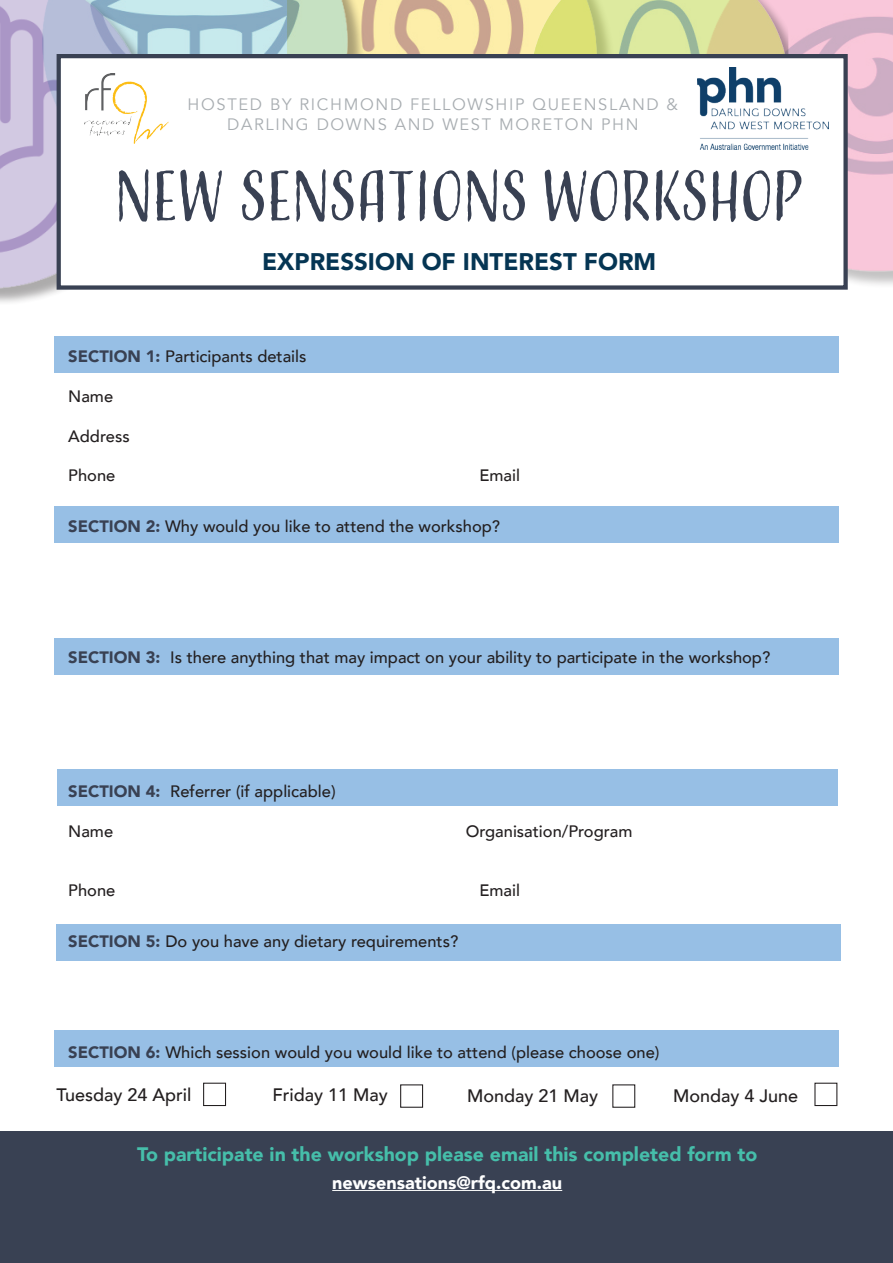
<style>
.page{position:relative;width:893px;height:1263px;background:#fff}
.page>*{position:absolute;margin:0;border:0;box-sizing:border-box;transform-origin:0 0}
.t1{font:66px "Adorn Condensed Sans";letter-spacing:-.035em;color:#394153}
.t2{font:900 24px "Avenir";color:#053553}
.t3{font:900 19.5px "Avenir";color:#46beaa}
.t4{font:500 18px "Avenir";color:#231f20}
.t5{font:900 18px "Avenir";color:#fff}
.t6{font:500 16.5px "Avenir";color:#231f20}
.t7{font:16.5px/19.8px "Avenir";letter-spacing:.1em;color:#a8adb1;text-align:center}
.s1{font-weight:900;color:#394153}
</style>
<div class="page">
<div style="left:0;top:1131px;width:893px;height:132px;background:#394153"></div>
<img style="left:366px;top:0;width:143px;height:54px">
<img style="left:167px;top:0;width:193px;height:54px">
<img style="left:788px;top:0;width:105px;height:285px">
<img style="left:509px;top:0;width:279px;height:54px">
<div style="left:0;top:0;width:167px;height:306px;background:#231f20;opacity:.75"></div>
<img style="left:0;top:0;width:148px;height:306px">
<div style="left:54px;top:1030px;width:785px;height:37px;background:#97bfe5"></div>
<div style="left:56px;top:925px;width:784px;height:36px;background:#97bfe5"></div>
<div style="left:57px;top:770px;width:780px;height:36px;background:#97bfe5"></div>
<div style="left:54px;top:638px;width:785px;height:37px;background:#97bfe5"></div>
<div style="left:54px;top:506px;width:785px;height:37px;background:#97bfe5"></div>
<div style="left:54px;top:336px;width:785px;height:37px;background:#97bfe5"></div>
<div style="left:203px;top:1083px;width:23px;height:23px;border:1px solid #231f20"></div>
<div style="left:400px;top:1084px;width:23px;height:24px;border:1px solid #231f20"></div>
<div style="left:814px;top:1083px;width:23px;height:23px;border:1px solid #231f20"></div>
<div style="left:612px;top:1084px;width:23px;height:24px;border:1px solid #231f20"></div>
<hr style="left:332px;top:1190px;width:230px;height:1px;background:#fff">
<div style="left:57px;top:54px;width:791px;height:236px;background:#fff;border:4px solid #394153"></div>
<img style="left:84px;top:74px;width:85px;height:70px">
<img style="left:697px;top:68px;width:131px;height:81px">
<p class="t7" style="left:188px;top:95px;width:492px">HOSTED BY RICHMOND FELLOWSHIP QUEENSLAND &amp;<br>DARLING DOWNS AND WEST MORETON PHN</p>
<h1 class="t1" style="left:114px;top:155px;width:692px">NEW SENSATIONS WORKSHOP</h1>
<h2 class="t2" style="left:262px;top:241px;width:396px">EXPRESSION OF INTEREST FORM</h2>
<p class="t6" style="left:68px;top:342px;width:240px"><span class="s1">SECTION 1:</span> Participants details</p>
<p class="t6" style="left:68px;top:382px;width:46px">Name</p>
<p class="t6" style="left:68px;top:421px;width:63px">Address</p>
<p class="t6" style="left:68px;top:461px;width:49px">Phone</p>
<p class="t6" style="left:479px;top:461px;width:42px">Email</p>
<p class="t6" style="left:68px;top:512px;width:433px"><span class="s1">SECTION 2:</span> Why would you like to attend the workshop?</p>
<p class="t6" style="left:68px;top:643px;width:703px"><span class="s1">SECTION 3:</span> Is there anything that may impact on your ability to participate in the workshop?</p>
<p class="t6" style="left:68px;top:777px;width:269px"><span class="s1">SECTION 4:</span> Referrer (if applicable)</p>
<p class="t6" style="left:68px;top:817px;width:46px">Name</p>
<p class="t6" style="left:466px;top:817px;width:168px">Organisation/Program</p>
<p class="t6" style="left:68px;top:876px;width:49px">Phone</p>
<p class="t6" style="left:479px;top:876px;width:42px">Email</p>
<p class="t6" style="left:68px;top:927px;width:391px"><span class="s1">SECTION 5:</span> Do you have any dietary requirements?</p>
<p class="t6" style="left:68px;top:1038px;width:593px"><span class="s1">SECTION 6:</span> Which session would you would like to attend (please choose one)</p>
<p class="t4" style="left:57px;top:1079px;width:136px">Tuesday 24 April</p>
<p class="t4" style="left:273px;top:1079px;width:117px">Friday 11 May</p>
<p class="t4" style="left:467px;top:1080px;width:133px">Monday 21 May</p>
<p class="t4" style="left:673px;top:1080px;width:127px">Monday 4 June</p>
<p class="t3" style="left:137px;top:1137px;width:622px">To participate in the workshop please email this completed form to</p>
<p class="t5" style="left:332px;top:1167px;width:232px">newsensations@rfq.com.au</p>
</div>
